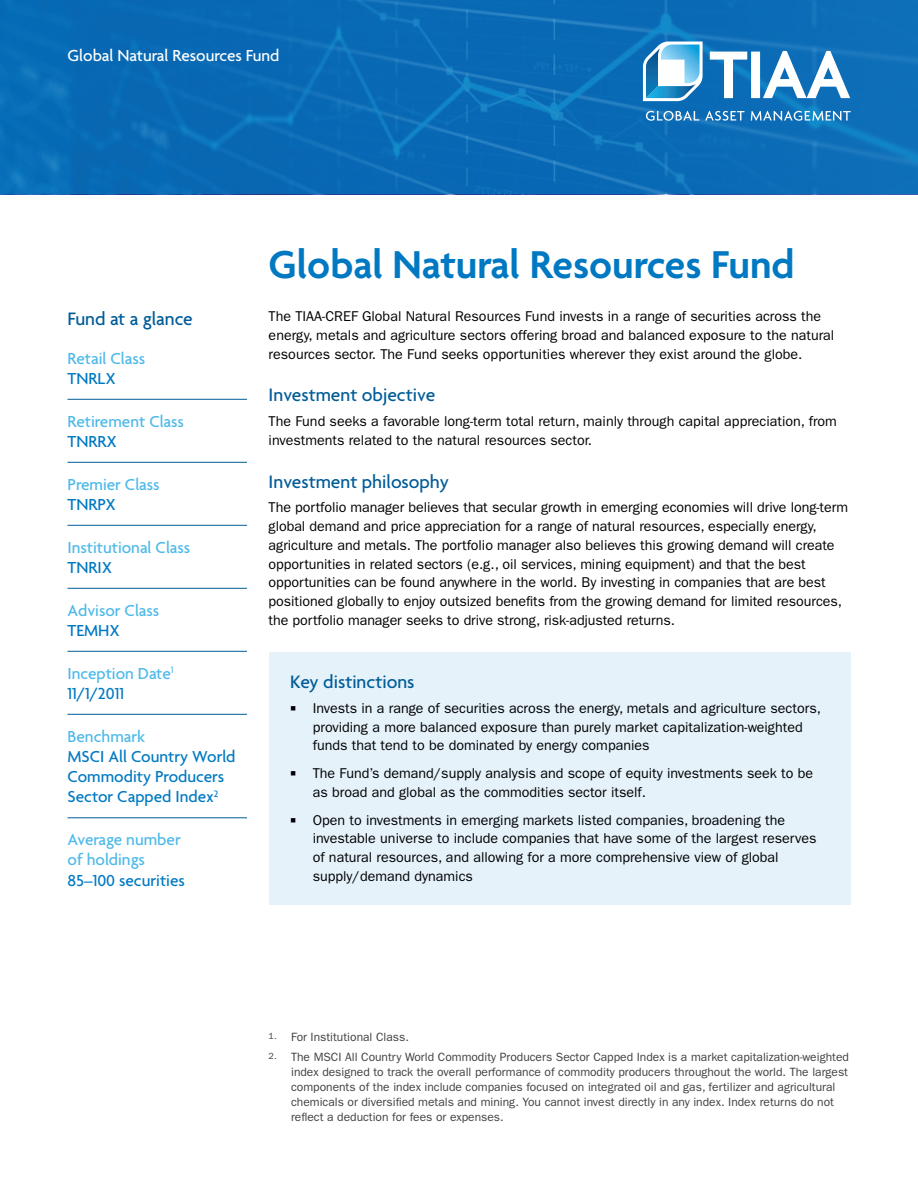
<style>
.page{position:relative;width:918px;height:1188px;background:#fff}
.page>*{position:absolute;margin:0;border:0;box-sizing:border-box;transform-origin:0 0}
.t1{font:600 42px "Agenda";color:#0079c2}
.t2{font:500 19.5px "Agenda";color:#005c98}
.t3{font:500 17.25px/20.2px "Agenda";color:#4eb9e9}
.t4{font:500 17.25px/20.2px "Agenda";color:#0079c2}
.t5{font:500 17.25px "Agenda";color:#fff}
.t6{font:14.25px/18.8px "ITC Franklin Gothic Std";color:#000}
.t7{font:12px/15px "ITC Franklin Gothic Std";color:#404040}
.s1{color:#0079c2}
</style>
<div class="page">
<svg style="left:0;top:0;width:918px;height:194px;background:#0a6bb5"></svg>
<svg style="left:643px;top:42px;width:208px;height:79px"></svg>
<div style="left:269px;top:653px;width:581px;height:252px;background:#e5f2fa"></div>
<hr style="left:68px;top:399px;width:179px;height:1px;background:#005c98">
<hr style="left:68px;top:462px;width:179px;height:1px;background:#005c98">
<hr style="left:68px;top:525px;width:179px;height:1px;background:#005c98">
<hr style="left:68px;top:588px;width:179px;height:1px;background:#005c98">
<hr style="left:68px;top:651px;width:179px;height:1px;background:#005c98">
<hr style="left:68px;top:714px;width:179px;height:1px;background:#005c98">
<hr style="left:68px;top:817px;width:179px;height:1px;background:#005c98">
<p class="t5" style="left:68px;top:46px;width:214px">Global Natural Resources Fund</p>
<h2 class="t2" style="left:68px;top:308px;width:127px">Fund at a glance</h2>
<p class="t3" style="left:68px;top:349px;width:79px">Retail Class</p>
<p class="t4" style="left:68px;top:369px;width:50px">TNRLX</p>
<p class="t3" style="left:68px;top:412px;width:118px">Retirement Class</p>
<p class="t4" style="left:68px;top:432px;width:51px">TNRRX</p>
<p class="t3" style="left:68px;top:475px;width:94px">Premier Class</p>
<p class="t4" style="left:68px;top:495px;width:50px">TNRPX</p>
<p class="t3" style="left:68px;top:538px;width:124px">Institutional Class</p>
<p class="t4" style="left:68px;top:558px;width:46px">TNRIX</p>
<p class="t3" style="left:68px;top:601px;width:93px">Advisor Class</p>
<p class="t4" style="left:68px;top:621px;width:54px">TEMHX</p>
<p class="t3" style="left:67px;top:664px;width:108px">Inception Date<sup>1<br></sup><span class="s1">11/1/2011</span></p>
<p class="t3" style="left:67px;top:727px;width:79px">Benchmark</p>
<p class="t4" style="left:67px;top:747px;width:170px">MSCI All Country World<br>Commodity Producers<br>Sector Capped Index<sup>2</sup></p>
<p class="t3" style="left:68px;top:831px;width:115px">Average number of holdings</p>
<p class="t4" style="left:68px;top:871px;width:119px">85–100 securities</p>
<h1 class="t1" style="left:269px;top:242px;width:528px">Global Natural Resources Fund</h1>
<p class="t6" style="left:269px;top:307px;width:567px">The TIAA-CREF Global Natural Resources Fund invests in a range of securities across the energy, metals and agriculture sectors offering broad and balanced exposure to the natural resources sector. The Fund seeks opportunities wherever they exist around the globe.</p>
<h2 class="t2" style="left:269px;top:385px;width:168px">Investment objective</h2>
<p class="t6" style="left:269px;top:412px;width:570px">The Fund seeks a favorable long-term total return, mainly through capital appreciation, from investments related to the natural resources sector.</p>
<h2 class="t2" style="left:269px;top:471px;width:182px">Investment philosophy</h2>
<p class="t6" style="left:269px;top:498px;width:581px">The portfolio manager believes that secular growth in emerging economies will drive long-term global demand and price appreciation for a range of natural resources, especially energy, agriculture and metals. The portfolio manager also believes this growing demand will create opportunities in related sectors (e.g., oil services, mining equipment) and that the best opportunities can be found anywhere in the world. By investing in companies that are best positioned globally to enjoy outsized benefits from the growing demand for limited resources, the portfolio manager seeks to drive strong, risk-adjusted returns.</p>
<h2 class="t2" style="left:290px;top:671px;width:126px">Key distinctions</h2>
<p class="t6" style="left:313px;top:699px;width:510px">Invests in a range of securities across the energy, metals and agriculture sectors, providing a more balanced exposure than purely market capitalization-weighted funds that tend to be dominated by energy companies</p>
<p class="t6" style="left:313px;top:764px;width:502px">The Fund’s demand/supply analysis and scope of equity investments seek to be as broad and global as the commodities sector itself.</p>
<p class="t6" style="left:313px;top:811px;width:505px">Open to investments in emerging markets listed companies, broadening the investable universe to include companies that have some of the largest reserves of natural resources, and allowing for a more comprehensive view of global supply/demand dynamics</p>
<p class="t7" style="left:269px;top:1030px;width:142px"><sup>1.</sup> For Institutional Class.</p>
<p class="t7" style="left:291px;top:1049px;width:559px;text-indent:-22px"><sup>2.</sup> The MSCI All Country World Commodity Producers Sector Capped Index is a market capitalization-weighted index designed to track the overall performance of commodity producers throughout the world. The largest components of the index include companies focused on integrated oil and gas, fertilizer and agricultural chemicals or diversified metals and mining. You cannot invest directly in any index. Index returns do not reflect a deduction for fees or expenses.</p>
</div>
